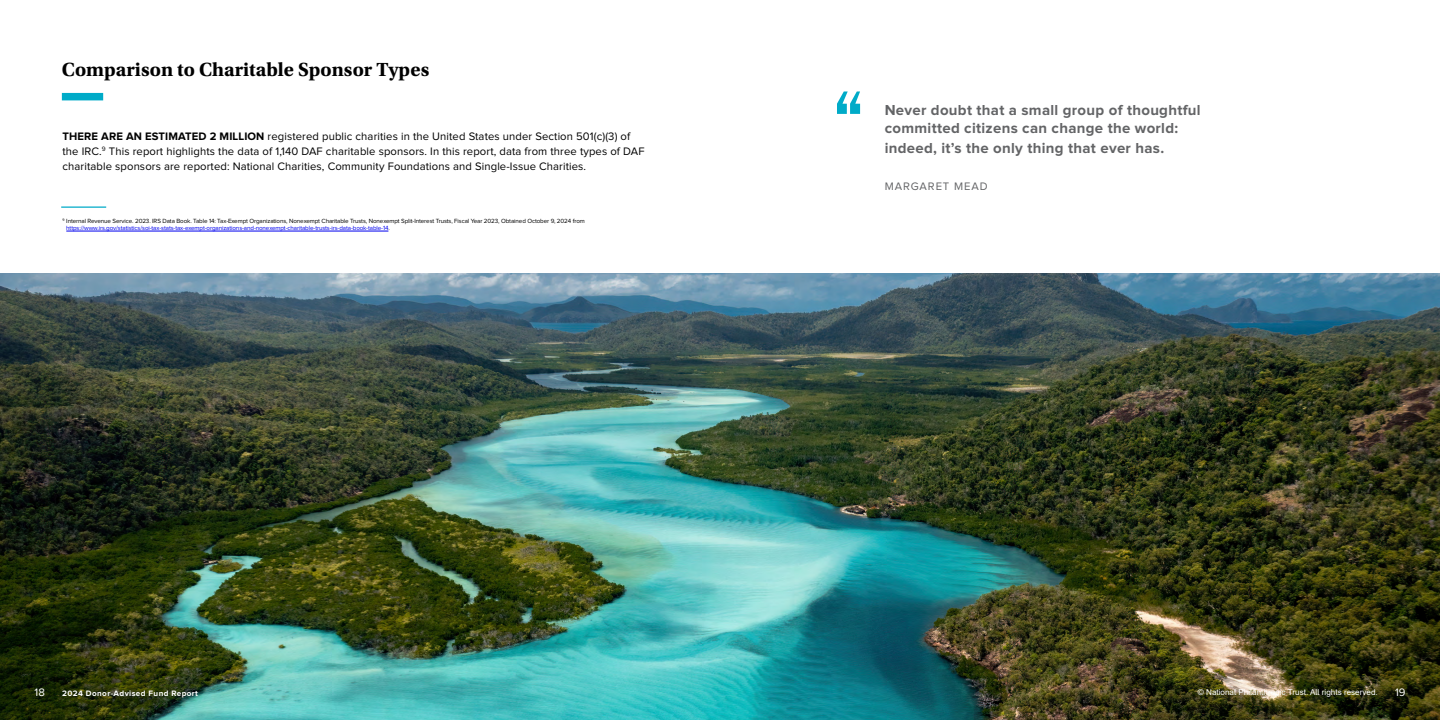
<style>
.page{position:relative;width:1440px;height:720px;background:#fff}
.page>*{position:absolute;margin:0;border:0;box-sizing:border-box;transform-origin:0 0}
.t1{font:700 20px "Utopia Std";color:#000}
.t2{font:700 15px/19.4px "Proxima Nova";letter-spacing:.02em;color:#636466}
.t3{font:11.25px/15px "Proxima Nova";letter-spacing:.01em;color:#000}
.t4{font:11.25px "Proxima Nova";letter-spacing:.08em;color:#636466}
.t5{font:11.25px "Proxima Nova";color:#fff}
.t6{font:8.12px "Arial";color:#fff}
.t7{font:700 8.12px "Proxima Nova";letter-spacing:.05em;color:#fff}
.t8{font:6.25px/7.5px "Proxima Nova";letter-spacing:-.015em;color:#000}
.s1{font-weight:700}
.s2{color:#00e}
</style>
<div class="page">
<img style="left:0;top:274px;width:1440px;height:446px">
<svg style="left:837px;top:91px;width:23px;height:23px"></svg>
<hr style="left:66px;top:231px;width:322px;height:1px;background:#00e">
<div style="left:62px;top:93px;width:41px;height:7px;background:#00abc8"></div>
<hr style="left:61px;top:207px;width:45px;height:1px;background:#00abc8">
<p class="t1" style="left:62px;top:58px;width:369px">Comparison to Charitable Sponsor Types</p>
<p class="t3" style="left:63px;top:129px;width:584px"><span class="s1">THERE ARE AN ESTIMATED 2 MILLION</span> registered public charities in the United States under Section 501(c)(3) of the IRC.<sup>9</sup> This report highlights the data of 1,140 DAF charitable sponsors. In this report, data from three types of DAF charitable sponsors are reported: National Charities, Community Foundations and Single-Issue Charities.</p>
<p class="t8" style="left:66px;top:217px;width:520px;text-indent:-4px"><sup>9</sup> Internal Revenue Service. 2023. IRS Data Book. Table 14: Tax-Exempt Organizations, Nonexempt Charitable Trusts, Nonexempt Split-Interest Trusts, Fiscal Year 2023, Obtained October 9, 2024 from <span class="s2">https://www.irs.gov/statistics/soi-tax-stats-tax-exempt-organizations-and-nonexempt-charitable-trusts-irs-data-book-table-14</span>.</p>
<p class="t2" style="left:885px;top:101px;width:318px">Never doubt that a small group of thoughtful committed citizens can change the world: indeed, it’s the only thing that ever has.</p>
<p class="t4" style="left:885px;top:181px;width:104px">MARGARET MEAD</p>
<p class="t5" style="left:35px;top:687px;width:12px">18</p>
<p class="t7" style="left:62px;top:689px;width:137px">2024 Donor-Advised Fund Report</p>
<p class="t6" style="left:1198px;top:687px;width:182px">© National Philanthropic Trust. All rights reserved.</p>
<p class="t5" style="left:1395px;top:687px;width:12px">19</p>
</div>
